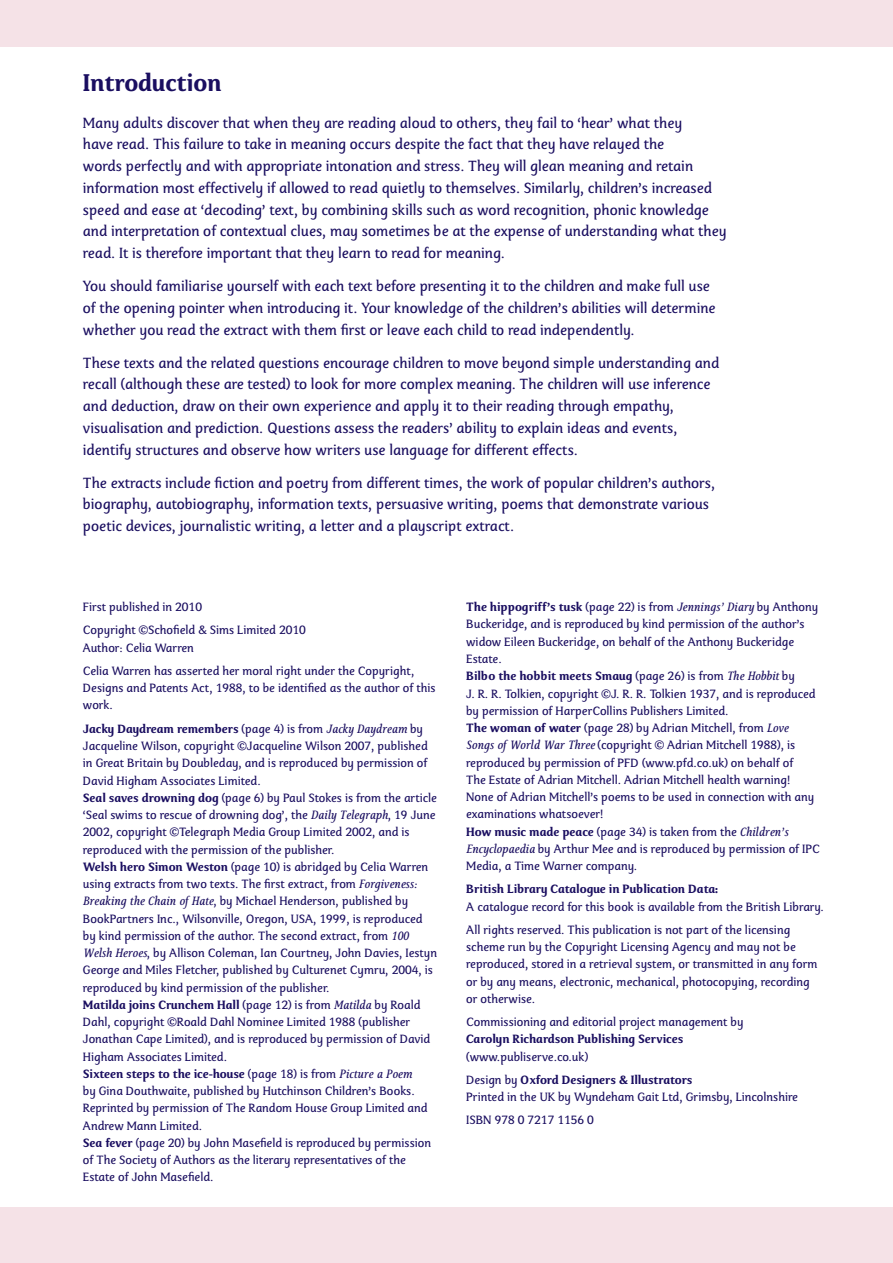
<style>
.page{position:relative;width:893px;height:1263px;background:#fff}
.page>*{position:absolute;margin:0;border:0;box-sizing:border-box;transform-origin:0 0}
.t1{font:700 27px "Sassoon";color:#1a0e60}
.t2{font:16.5px/21.8px "Sassoon";color:#1a0e60}
.t3{font:13.5px/17.2px "Sassoon";color:#1a0e60}
.t4{font:700 13.5px "Sassoon";color:#1a0e60}
.s1{font-weight:700}
.s2{font-style:italic}
</style>
<div class="page">
<div style="left:0;top:1207px;width:893px;height:56px;background:#f5e2e7"></div>
<div style="left:0;top:0;width:893px;height:46px;background:#f5e2e7"></div>
<h1 class="t1" style="left:83px;top:72px;width:140px">Introduction</h1>
<p class="t2" style="left:83px;top:113px;width:645px">Many adults discover that when they are reading aloud to others, they fail to ‘hear’ what they<br>have read. This failure to take in meaning occurs despite the fact that they have relayed the<br>words perfectly and with appropriate intonation and stress. They will glean meaning and retain information most effectively if allowed to read quietly to themselves. Similarly, children’s increased speed and ease at ‘decoding’ text, by combining skills such as word recognition, phonic knowledge and interpretation of contextual clues, may sometimes be at the expense of understanding what they read. It is therefore important that they learn to read for meaning.</p>
<p class="t2" style="left:83px;top:277px;width:634px">You should familiarise yourself with each text before presenting it to the children and make full use of the opening pointer when introducing it. Your knowledge of the children’s abilities will determine whether you read the extract with them first or leave each child to read independently.</p>
<p class="t2" style="left:83px;top:353px;width:638px">These texts and the related questions encourage children to move beyond simple understanding and recall (although these are tested) to look for more complex meaning. The children will use inference and deduction, draw on their own experience and apply it to their reading through empathy, visualisation and prediction. Questions assess the readers’ ability to explain ideas and events, identify structures and observe how writers use language for different effects.</p>
<p class="t2" style="left:83px;top:473px;width:634px">The extracts include fiction and poetry from different times, the work of popular children’s authors, biography, autobiography, information texts, persuasive writing, poems that demonstrate various poetic devices, journalistic writing, a letter and a playscript extract.</p>
<p class="t3" style="left:83px;top:597px;width:224px;line-height:23.2px">First published in 2010<br>Copyright ©Schofield &amp; Sims Limited 2010</p>
<p class="t3" style="left:83px;top:637px;width:333px;line-height:23.2px">Author: Celia Warren<br>Celia Warren has asserted her moral right under the Copyright,</p>
<p class="t3" style="left:83px;top:681px;width:354px">Designs and Patents Act, 1988, to be identified as the author of this work.</p>
<p class="t3" style="left:83px;top:721px;width:356px"><span class="s1">Jacky Daydream remembers</span> (page 4) is from <span class="s2">Jacky Daydream</span> by Jacqueline Wilson, copyright ©Jacqueline Wilson 2007, published in Great Britain by Doubleday, and is reproduced by permission of David Higham Associates Limited.<br><span class="s1">Seal saves drowning dog</span> (page 6) by Paul Stokes is from the article ‘Seal swims to rescue of drowning dog’, the <span class="s2">Daily Telegraph</span>, 19 June 2002, copyright ©Telegraph Media Group Limited 2002, and is reproduced with the permission of the publisher.<br><span class="s1">Welsh hero Simon Weston</span> (page 10) is abridged by Celia Warren using extracts from two texts. The first extract, from <span class="s2">Forgiveness:<br>Breaking the Chain of Hate</span>, by Michael Henderson, published by BookPartners Inc., Wilsonville, Oregon, USA, 1999, is reproduced by kind permission of the author. The second extract, from <span class="s2">100<br>Welsh Heroes</span>, by Allison Coleman, Ian Courtney, John Davies, Iestyn George and Miles Fletcher, published by Culturenet Cymru, 2004, is reproduced by kind permission of the publisher.<br><span class="s1">Matilda joins Crunchem Hall</span> (page 12) is from <span class="s2">Matilda</span> by Roald Dahl, copyright ©Roald Dahl Nominee Limited 1988 (publisher Jonathan Cape Limited), and is reproduced by permission of David Higham Associates Limited.<br><span class="s1">Sixteen steps to the ice-house</span> (page 18) is from <span class="s2">Picture a Poem<br></span>by Gina Douthwaite, published by Hutchinson Children’s Books.<br>Reprinted by permission of The Random House Group Limited and Andrew Mann Limited.<br><span class="s1">Sea fever</span> (page 20) by John Masefield is reproduced by permission of The Society of Authors as the literary representatives of the Estate of John Masefield.</p>
<p class="t3" style="left:466px;top:600px;width:355px"><span class="s1">The hippogriff’s tusk</span> (page 22) is from <span class="s2">Jennings’ Diary</span> by Anthony Buckeridge, and is reproduced by kind permission of the author’s widow Eileen Buckeridge, on behalf of the Anthony Buckeridge Estate.<br><span class="s1">Bilbo the hobbit meets Smaug</span> (page 26) is from <span class="s2">The Hobbit</span> by<br>J. R. R. Tolkien, copyright ©J. R. R. Tolkien 1937, and is reproduced by permission of HarperCollins Publishers Limited.<br><span class="s1">The woman of water</span> (page 28) by Adrian Mitchell, from <span class="s2">Love<br>Songs of World War Three</span> (copyright © Adrian Mitchell 1988), is reproduced by permission of PFD (www.pfd.co.uk) on behalf of<br>The Estate of Adrian Mitchell. Adrian Mitchell health warning!<br>None of Adrian Mitchell’s poems to be used in connection with any examinations whatsoever!<br><span class="s1">How music made peace</span> (page 34) is taken from the <span class="s2">Children’s Encyclopaedia</span> by Arthur Mee and is reproduced by permission of IPC Media, a Time Warner company.</p>
<p class="t4" style="left:466px;top:884px;width:254px">British Library Catalogue in Publication Data:</p>
<p class="t3" style="left:466px;top:896px;width:359px;line-height:23.2px">A catalogue record for this book is available from the British Library.<br>All rights reserved. This publication is not part of the licensing</p>
<p class="t3" style="left:466px;top:939px;width:353px">scheme run by the Copyright Licensing Agency and may not be reproduced, stored in a retrieval system, or transmitted in any form or by any means, electronic, mechanical, photocopying, recording or otherwise.</p>
<p class="t3" style="left:466px;top:1014px;width:279px">Commissioning and editorial project management by</p>
<p class="t4" style="left:466px;top:1034px;width:219px">Carolyn Richardson Publishing Services</p>
<p class="t3" style="left:466px;top:1046px;width:228px;line-height:23.2px">(www.publiserve.co.uk)<br>Design by <span class="s1">Oxford Designers &amp; Illustrators</span></p>
<p class="t3" style="left:466px;top:1086px;width:333px;line-height:23.2px">Printed in the UK by Wyndeham Gait Ltd, Grimsby, Lincolnshire<br>ISBN 978 0 7217 1156 0</p>
</div>
